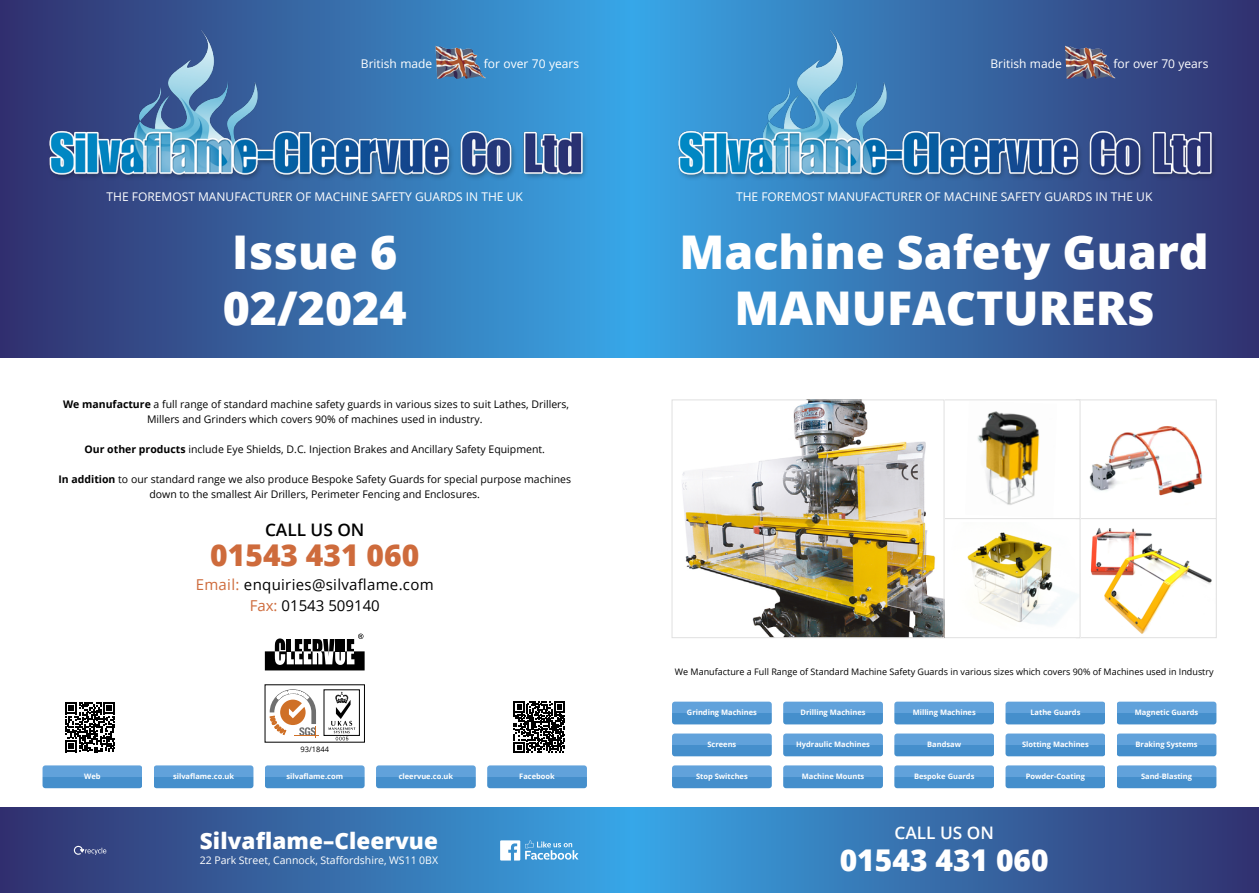
<style>
.page{position:relative;width:1259px;height:893px;background:#fff}
.page>*{position:absolute;margin:0;border:0;box-sizing:border-box;transform-origin:0 0}
.t1{font:800 46.5px/55.5px "Open Sans";color:#fff;text-align:center}
.t2{font:800 30px "Open Sans";color:#fff}
.t3{font:800 30px "Open Sans";color:#ce6b3c}
.t4{font:800 22.5px "Open Sans";letter-spacing:.005em;color:#fff}
.t5{font:600 17.25px "Open Sans";color:#fff}
.t6{font:600 17.25px "Open Sans";color:#000}
.t7{font:15px/21px "Open Sans";letter-spacing:.02em;color:#000;text-align:center}
.t8{font:12px "Open Sans";color:#fff}
.t9{font:10.5px/15px "Open Sans";color:#000;text-align:center}
.t10{font:10.5px "Open Sans";color:#fff}
.t11{font:9px "Open Sans";color:#000}
.t12{font:700 7.5px "Open Sans";color:#fff}
.t13{font:7.5px "Open Sans";color:#000}
.s1{font-weight:700}
.s2{color:#ce6b3c}
</style>
<div class="page">
<img style="left:1090px;top:528px;width:122px;height:106px">
<div style="left:1076px;top:514px;width:140px;height:124px;border:1px solid #e0e0e0"></div>
<div style="left:940px;top:515px;width:140px;height:123px;background:#fff"></div>
<img style="left:944px;top:522px;width:133px;height:112px">
<div style="left:939px;top:514px;width:141px;height:124px;border:1px solid #e0e0e0"></div>
<div style="left:629px;top:0;width:630px;height:357px;background:linear-gradient(to right,#39a7e6,#33306d)"></div>
<div style="left:0;top:0;width:629px;height:357px;background:linear-gradient(to right,#322f6c,#3aa6e4)"></div>
<div style="left:629px;top:808px;width:630px;height:85px;background:linear-gradient(to right,#39a7e6,#33306d)"></div>
<div style="left:0;top:808px;width:629px;height:85px;background:linear-gradient(to right,#322f6c,#3aa6e4)"></div>
<img style="left:659px;top:17px;width:570px;height:178px">
<img style="left:29px;top:17px;width:571px;height:178px">
<img style="left:1065px;top:46px;width:50px;height:33px">
<img style="left:435px;top:46px;width:51px;height:33px">
<svg style="left:500px;top:840px;width:78px;height:20px"></svg>
<svg style="left:74px;top:846px;width:32px;height:9px"></svg>
<svg style="left:65px;top:702px;width:50px;height:50px"></svg>
<svg style="left:513px;top:701px;width:52px;height:52px"></svg>
<svg style="left:265px;top:634px;width:100px;height:36px"></svg>
<svg style="left:270px;top:689px;width:49px;height:48px"></svg>
<div style="left:324px;top:690px;width:36px;height:46px;border:1px solid #000"></div>
<svg style="left:328px;top:692px;width:27px;height:48px"></svg>
<div style="left:672px;top:702px;width:100px;height:11px;background:#61a2db"></div>
<div style="left:672px;top:713px;width:100px;height:11px;background:#458fcc"></div>
<div style="left:783px;top:702px;width:100px;height:11px;background:#61a2db"></div>
<div style="left:783px;top:713px;width:100px;height:11px;background:#458fcc"></div>
<div style="left:894px;top:702px;width:100px;height:11px;background:#61a2db"></div>
<div style="left:894px;top:713px;width:100px;height:11px;background:#458fcc"></div>
<div style="left:1005px;top:702px;width:100px;height:11px;background:#61a2db"></div>
<div style="left:1005px;top:713px;width:100px;height:11px;background:#458fcc"></div>
<div style="left:1116px;top:702px;width:100px;height:11px;background:#61a2db"></div>
<div style="left:1116px;top:713px;width:100px;height:11px;background:#458fcc"></div>
<div style="left:894px;top:733px;width:100px;height:12px;background:#61a2db"></div>
<div style="left:894px;top:745px;width:100px;height:11px;background:#458fcc"></div>
<div style="left:783px;top:733px;width:100px;height:12px;background:#61a2db"></div>
<div style="left:783px;top:745px;width:100px;height:11px;background:#458fcc"></div>
<div style="left:1005px;top:733px;width:100px;height:12px;background:#61a2db"></div>
<div style="left:1005px;top:745px;width:100px;height:11px;background:#458fcc"></div>
<div style="left:672px;top:733px;width:100px;height:12px;background:#61a2db"></div>
<div style="left:672px;top:745px;width:100px;height:11px;background:#458fcc"></div>
<div style="left:1005px;top:765px;width:100px;height:12px;background:#61a2db"></div>
<div style="left:1005px;top:777px;width:100px;height:11px;background:#458fcc"></div>
<div style="left:1116px;top:733px;width:100px;height:12px;background:#61a2db"></div>
<div style="left:1116px;top:745px;width:100px;height:11px;background:#458fcc"></div>
<div style="left:672px;top:765px;width:100px;height:12px;background:#61a2db"></div>
<div style="left:672px;top:777px;width:100px;height:11px;background:#458fcc"></div>
<div style="left:783px;top:765px;width:100px;height:12px;background:#61a2db"></div>
<div style="left:783px;top:777px;width:100px;height:11px;background:#458fcc"></div>
<div style="left:894px;top:765px;width:100px;height:12px;background:#61a2db"></div>
<div style="left:894px;top:777px;width:100px;height:11px;background:#458fcc"></div>
<div style="left:1116px;top:765px;width:100px;height:12px;background:#61a2db"></div>
<div style="left:1116px;top:777px;width:100px;height:11px;background:#458fcc"></div>
<div style="left:43px;top:765px;width:99px;height:12px;background:#61a2db"></div>
<div style="left:43px;top:777px;width:99px;height:11px;background:#458fcc"></div>
<div style="left:154px;top:765px;width:99px;height:12px;background:#61a2db"></div>
<div style="left:154px;top:777px;width:99px;height:11px;background:#458fcc"></div>
<div style="left:265px;top:765px;width:100px;height:12px;background:#61a2db"></div>
<div style="left:265px;top:777px;width:100px;height:11px;background:#458fcc"></div>
<div style="left:376px;top:765px;width:100px;height:12px;background:#61a2db"></div>
<div style="left:376px;top:777px;width:100px;height:11px;background:#458fcc"></div>
<div style="left:487px;top:765px;width:100px;height:12px;background:#61a2db"></div>
<div style="left:487px;top:777px;width:100px;height:11px;background:#458fcc"></div>
<div style="left:1076px;top:400px;width:140px;height:119px;background:#fff"></div>
<img style="left:1080px;top:407px;width:123px;height:107px">
<div style="left:1076px;top:400px;width:140px;height:119px;border:1px solid #e0e0e0"></div>
<div style="left:940px;top:400px;width:140px;height:119px;background:#fff"></div>
<img style="left:977px;top:411px;width:63px;height:94px">
<div style="left:939px;top:400px;width:141px;height:119px;border:1px solid #e0e0e0"></div>
<img style="left:682px;top:402px;width:260px;height:234px">
<div style="left:672px;top:400px;width:272px;height:238px;border:1px solid #e0e0e0"></div>
<p class="t8" style="left:361px;top:56px;width:73px">British made</p>
<p class="t8" style="left:484px;top:56px;width:97px">for over 70 years</p>
<p class="t8" style="left:990px;top:56px;width:73px">British made</p>
<p class="t8" style="left:1113px;top:56px;width:97px">for over 70 years</p>
<p class="t8" style="left:107px;top:188px;width:418px">THE FOREMOST MANUFACTURER OF MACHINE SAFETY GUARDS IN THE UK</p>
<p class="t8" style="left:736px;top:188px;width:418px">THE FOREMOST MANUFACTURER OF MACHINE SAFETY GUARDS IN THE UK</p>
<h1 class="t1" style="left:223px;top:222px;width:186px;text-align:left">Issue 6<br>02/2024</h1>
<p class="t9" style="left:63px;top:396px;width:507px"><span class="s1">We manufacture</span> a full range of standard machine safety guards in various sizes to suit Lathes, Drillers,<br>Millers and Grinders which covers 90% of machines used in industry.</p>
<p class="t9" style="left:85px;top:441px;width:462px"><span class="s1">Our other products</span> include Eye Shields, D.C. Injection Brakes and Ancillary Safety Equipment.</p>
<p class="t9" style="left:58px;top:471px;width:514px"><span class="s1">In addition</span> to our standard range we also produce Bespoke Safety Guards for special purpose machines down to the smallest Air Drillers, Perimeter Fencing and Enclosures.</p>
<h3 class="t6" style="left:265px;top:518px;width:101px">CALL US ON</h3>
<h2 class="t3" style="left:210px;top:532px;width:210px">01543 431 060</h2>
<h3 class="t7" style="left:196px;top:574px;width:239px"><span class="s2">Email:</span> enquiries@silvaflame.com<br><span class="s2">Fax:</span> 01543 509140</h3>
<h1 class="t1" style="left:679px;top:222px;width:531px">Machine Safety Guard<br>MANUFACTURERS</h1>
<p class="t11" style="left:675px;top:665px;width:540px">We Manufacture a Full Range of Standard Machine Safety Guards in various sizes which covers 90% of Machines used in Industry</p>
<p class="t12" style="left:687px;top:707px;width:71px">Grinding Machines</p>
<p class="t12" style="left:800px;top:707px;width:66px">Drilling Machines</p>
<p class="t12" style="left:912px;top:707px;width:65px">Milling Machines</p>
<p class="t12" style="left:1030px;top:707px;width:52px">Lathe Guards</p>
<p class="t12" style="left:1135px;top:707px;width:65px">Magnetic Guards</p>
<p class="t12" style="left:707px;top:739px;width:30px">Screens</p>
<p class="t12" style="left:796px;top:739px;width:75px">Hydraulic Machines</p>
<p class="t12" style="left:927px;top:739px;width:35px">Bandsaw</p>
<p class="t12" style="left:1022px;top:739px;width:68px">Slotting Machines</p>
<p class="t12" style="left:1025px;top:771px;width:61px">Powder-Coating</p>
<p class="t12" style="left:1135px;top:739px;width:63px">Braking Systems</p>
<p class="t13" style="left:300px;top:744px;width:30px">93/1844</p>
<p class="t12" style="left:84px;top:771px;width:18px">Web</p>
<p class="t12" style="left:173px;top:771px;width:62px">silvaflame.co.uk</p>
<p class="t12" style="left:286px;top:771px;width:58px">silvaflame.com</p>
<p class="t12" style="left:399px;top:771px;width:56px">cleervue.co.uk</p>
<p class="t12" style="left:519px;top:771px;width:37px">Facebook</p>
<p class="t12" style="left:696px;top:771px;width:53px">Stop Switches</p>
<p class="t12" style="left:802px;top:771px;width:64px">Machine Mounts</p>
<p class="t12" style="left:914px;top:771px;width:62px">Bespoke Guards</p>
<p class="t12" style="left:1141px;top:771px;width:53px">Sand-Blasting</p>
<h3 class="t4" style="left:200px;top:824px;width:240px">Silvaflame–Cleervue</h3>
<p class="t10" style="left:200px;top:853px;width:240px">22 Park Street, Cannock, Staffordshire, WS11 0BX</p>
<h3 class="t5" style="left:894px;top:821px;width:101px">CALL US ON</h3>
<h2 class="t2" style="left:839px;top:837px;width:210px">01543 431 060</h2>
</div>
